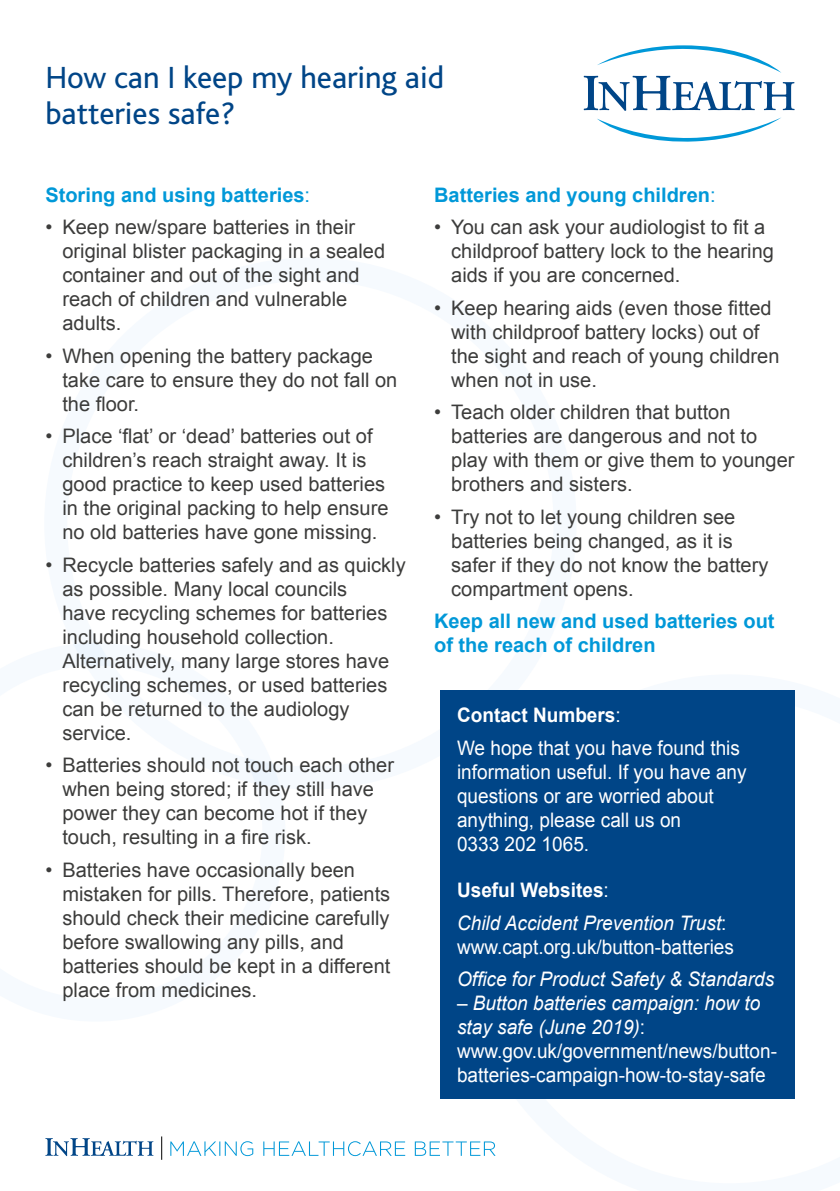
<style>
.page{position:relative;width:840px;height:1191px;background:#fff}
.page>*{position:absolute;margin:0;border:0;box-sizing:border-box;transform-origin:0 0}
.t1{font:32px/36px "Bliss";color:#004587}
.t2{font:20px/24px "Arial";color:#3c3c3b}
.t3{font:20px/24px "Arial";color:#fff;scale:.95 1}
.t4{font:700 20px/24px "Arial";color:#0098d8}
.t5{font:italic 20px/32.4px "Arial";color:#fff;scale:.95 1}
.s1{font-weight:400}
.s2{font-weight:700}
.s3{font-weight:700;font-style:normal}
.s4{font-style:normal}
.s5{font-style:italic}
</style>
<div class="page">
<div style="left:44px;top:257px;width:532px;height:532px;border:23px solid #f6fafe;border-radius:50%"></div>
<svg style="left:493px;top:674px;width:302px;height:482px"></svg>
<svg style="left:73px;top:643px;width:212px;height:145px"></svg>
<svg style="left:161px;top:1136px;width:1px;height:23px"></svg>
<svg style="left:45px;top:1138px;width:108px;height:18px"></svg>
<svg style="left:170px;top:1141px;width:325px;height:15px"></svg>
<svg style="left:583px;top:45px;width:211px;height:66px"></svg>
<svg style="left:597px;top:117px;width:184px;height:25px"></svg>
<div style="left:440px;top:690px;width:354px;height:409px;background:#004587"></div>
<h1 class="t1" style="left:45px;top:60px;width:400px">How can I keep my hearing aid batteries safe?</h1>
<p class="t4" style="left:45px;top:183px;width:266px">Storing and using batteries<span class="s1">:</span></p>
<p class="t2" style="left:62px;top:215px;width:324px;text-indent:-17px">• Keep new/spare batteries in their original blister packaging in a sealed container and out of the sight and reach of children and vulnerable adults.</p>
<p class="t2" style="left:62px;top:344px;width:336px;text-indent:-17px">• When opening the battery package take care to ensure they do not fall on the floor.</p>
<p class="t2" style="left:62px;top:424px;width:327px;text-indent:-17px">• Place ‘flat’ or ‘dead’ batteries out of children’s reach straight away. It is good practice to keep used batteries in the original packing to help ensure no old batteries have gone missing.</p>
<p class="t2" style="left:62px;top:553px;width:344px;text-indent:-17px">• Recycle batteries safely and as quickly as possible. Many local councils<br>have recycling schemes for batteries including household collection.<br>Alternatively, many large stores have recycling schemes, or used batteries can be returned to the audiology service.</p>
<p class="t2" style="left:62px;top:753px;width:333px;text-indent:-17px">• Batteries should not touch each other when being stored; if they still have power they can become hot if they touch, resulting in a fire risk.</p>
<p class="t2" style="left:62px;top:858px;width:329px;text-indent:-17px">• Batteries have occasionally been mistaken for pills. Therefore, patients should check their medicine carefully before swallowing any pills, and batteries should be kept in a different place from medicines.</p>
<p class="t4" style="left:434px;top:183px;width:283px">Batteries and young children<span class="s1">:</span></p>
<p class="t2" style="left:451px;top:215px;width:324px;text-indent:-17px">• You can ask your audiologist to fit a childproof battery lock to the hearing aids if you are concerned.</p>
<p class="t2" style="left:451px;top:296px;width:329px;text-indent:-17px">• Keep hearing aids (even those fitted with childproof battery locks) out of the sight and reach of young children when not in use.</p>
<p class="t2" style="left:451px;top:400px;width:344px;text-indent:-17px">• Teach older children that button batteries are dangerous and not to play with them or give them to younger brothers and sisters.</p>
<p class="t2" style="left:451px;top:505px;width:318px;text-indent:-17px">• Try not to let young children see batteries being changed, as it is safer if they do not know the battery compartment opens.</p>
<p class="t4" style="left:434px;top:610px;width:342px">Keep all new and used batteries out of the reach of children</p>
<p class="t3" style="left:457px;top:699px;width:299px;line-height:32.4px"><span class="s2">Contact Numbers</span>:<br>We hope that you have found this</p>
<p class="t3" style="left:457px;top:759px;width:306px">information useful. If you have any questions or are worried about anything, please call us on<br>0333 202 1065.</p>
<p class="t5" style="left:457px;top:874px;width:285px"><span class="s3">Useful Websites</span><span class="s4">:<br></span>Child Accident Prevention Trust<span class="s4">:</span></p>
<p class="t3" style="left:457px;top:935px;width:293px">www.capt.org.uk/button-batteries</p>
<p class="t5" style="left:457px;top:963px;width:335px">Office for Product Safety &amp; Standards</p>
<p class="t3" style="left:457px;top:991px;width:338px"><span class="s5">– Button batteries campaign: how to stay safe (June 2019)</span>: www.gov.uk/government/news/button&shy;batteries-campaign-how-to-stay-safe</p>
</div>
